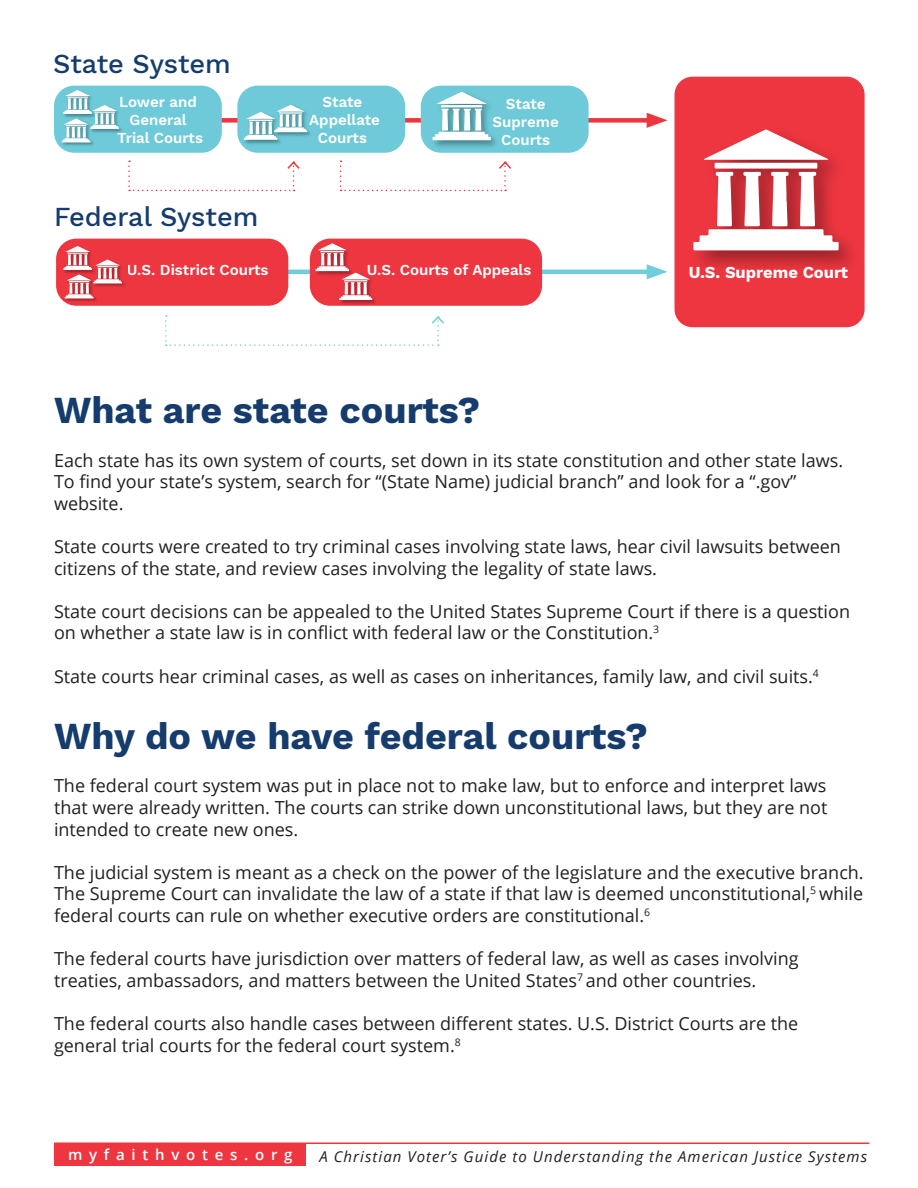
<style>
.page{position:relative;width:918px;height:1188px;background:#fff}
.page>*{position:absolute;margin:0;border:0;box-sizing:border-box;transform-origin:0 0}
.t1{font:700 37.5px "Work Sans";color:#163c6d}
.t2{font:500 27px "Work Sans";color:#143d6e}
.t3{font:18px/21.6px "Open Sans";color:#231f20}
.t4{font:700 16.5px "Work Sans";color:#fff}
.t5{font:600 15px/18px "Work Sans";color:#fff;text-align:center}
.t6{font:italic 15px "Open Sans";letter-spacing:.07em;color:#231f20}
.t7{font:600 15px "Open Sans";letter-spacing:.45em;color:#fff}
</style>
<div class="page">
<hr style="left:54px;top:1142px;width:815px;height:2px;background:#ee3640">
<div style="left:54px;top:1144px;width:252px;height:22px;background:#ee3640"></div>
<div style="left:675px;top:77px;width:190px;height:250px;background:#ee3640;border-radius:18px"></div>
<hr style="left:72px;top:270px;width:583px;height:4px;background:#6fcddd">
<svg style="left:647px;top:264px;width:21px;height:15px"></svg>
<div style="left:54px;top:118px;width:601px;height:5px;background:#ee3640"></div>
<svg style="left:647px;top:113px;width:21px;height:15px"></svg>
<img style="left:694px;top:119px;width:171px;height:159px">
<svg style="left:693px;top:129px;width:146px;height:121px"></svg>
<svg style="left:165px;top:315px;width:279px;height:31px"></svg>
<svg style="left:128px;top:160px;width:172px;height:31px"></svg>
<svg style="left:340px;top:160px;width:171px;height:31px"></svg>
<div style="left:54px;top:86px;width:168px;height:67px;background:#6ecad8;border-radius:20px"></div>
<div style="left:237px;top:86px;width:168px;height:67px;background:#6ecad8;border-radius:20px"></div>
<div style="left:56px;top:239px;width:232px;height:67px;background:#ee3640;border-radius:20px"></div>
<div style="left:421px;top:86px;width:168px;height:67px;background:#6ecad8;border-radius:20px"></div>
<div style="left:310px;top:239px;width:232px;height:67px;background:#ee3640;border-radius:20px"></div>
<img style="left:428px;top:88px;width:68px;height:63px">
<svg style="left:433px;top:92px;width:58px;height:48px"></svg>
<img style="left:242px;top:140px;width:39px;height:6px">
<img style="left:119px;top:127px;width:3px;height:6px">
<img style="left:122px;top:281px;width:3px;height:6px">
<img style="left:60px;top:141px;width:34px;height:7px">
<svg style="left:62px;top:90px;width:57px;height:52px"></svg>
<img style="left:63px;top:298px;width:34px;height:6px">
<svg style="left:63px;top:246px;width:59px;height:52px"></svg>
<img style="left:290px;top:104px;width:21px;height:32px">
<svg style="left:244px;top:105px;width:63px;height:35px"></svg>
<img style="left:337px;top:297px;width:42px;height:9px">
<svg style="left:316px;top:243px;width:56px;height:57px"></svg>
<p class="t2" style="left:53px;top:48px;width:179px">State System</p>
<p class="t5" style="left:119px;top:94px;width:79px">Lower and<br>General</p>
<p class="t5" style="left:117px;top:130px;width:87px">Trial Courts</p>
<p class="t2" style="left:54px;top:201px;width:206px">Federal System</p>
<p class="t5" style="left:323px;top:94px;width:41px">State</p>
<p class="t5" style="left:309px;top:112px;width:72px">Appellate<br>Courts</p>
<p class="t5" style="left:506px;top:95px;width:41px">State</p>
<p class="t5" style="left:493px;top:113px;width:68px">Supreme</p>
<p class="t5" style="left:501px;top:131px;width:51px">Courts</p>
<p class="t5" style="left:127px;top:262px;width:143px">U.S. District Courts</p>
<p class="t5" style="left:367px;top:262px;width:166px">U.S. Courts of Appeals</p>
<p class="t4" style="left:689px;top:263px;width:161px">U.S. Supreme Court</p>
<p class="t1" style="left:54px;top:389px;width:428px">What are state courts?</p>
<p class="t3" style="left:54px;top:449px;width:791px">Each state has its own system of courts, set down in its state constitution and other state laws.<br>To find your state’s system, search for “(State Name) judicial branch” and look for a “.gov” website.</p>
<p class="t3" style="left:54px;top:535px;width:788px">State courts were created to try criminal cases involving state laws, hear civil lawsuits between citizens of the state, and review cases involving the legality of state laws.</p>
<p class="t3" style="left:54px;top:600px;width:798px">State court decisions can be appealed to the United States Supreme Court if there is a question on whether a state law is in conflict with federal law or the Constitution.<sup>3</sup></p>
<p class="t3" style="left:54px;top:665px;width:766px">State courts hear criminal cases, as well as cases on inheritances, family law, and civil suits.<sup>4</sup></p>
<p class="t1" style="left:54px;top:715px;width:595px">Why do we have federal courts?</p>
<p class="t3" style="left:54px;top:775px;width:775px;text-align:justify">The federal court system was put in place not to make law, but to enforce and interpret laws that were already written. The courts can strike down unconstitutional laws, but they are not intended to create new ones.</p>
<p class="t3" style="left:54px;top:861px;width:811px;text-align:justify">The judicial system is meant as a check on the power of the legislature and the executive branch.<br>The Supreme Court can invalidate the law of a state if that law is deemed unconstitutional,<sup>5</sup> while federal courts can rule on whether executive orders are constitutional.<sup>6</sup></p>
<p class="t3" style="left:54px;top:947px;width:746px">The federal courts have jurisdiction over matters of federal law, as well as cases involving treaties, ambassadors, and matters between the United States<sup>7</sup> and other countries.</p>
<p class="t3" style="left:54px;top:1012px;width:746px">The federal courts also handle cases between different states. U.S. District Courts are the general trial courts for the federal court system.<sup>8</sup></p>
<p class="t7" style="left:68px;top:1144px;width:226px">myfaithvotes.org</p>
<p class="t6" style="left:319px;top:1146px;width:549px">A Christian Voter’s Guide to Understanding the American Justice Systems</p>
</div>
